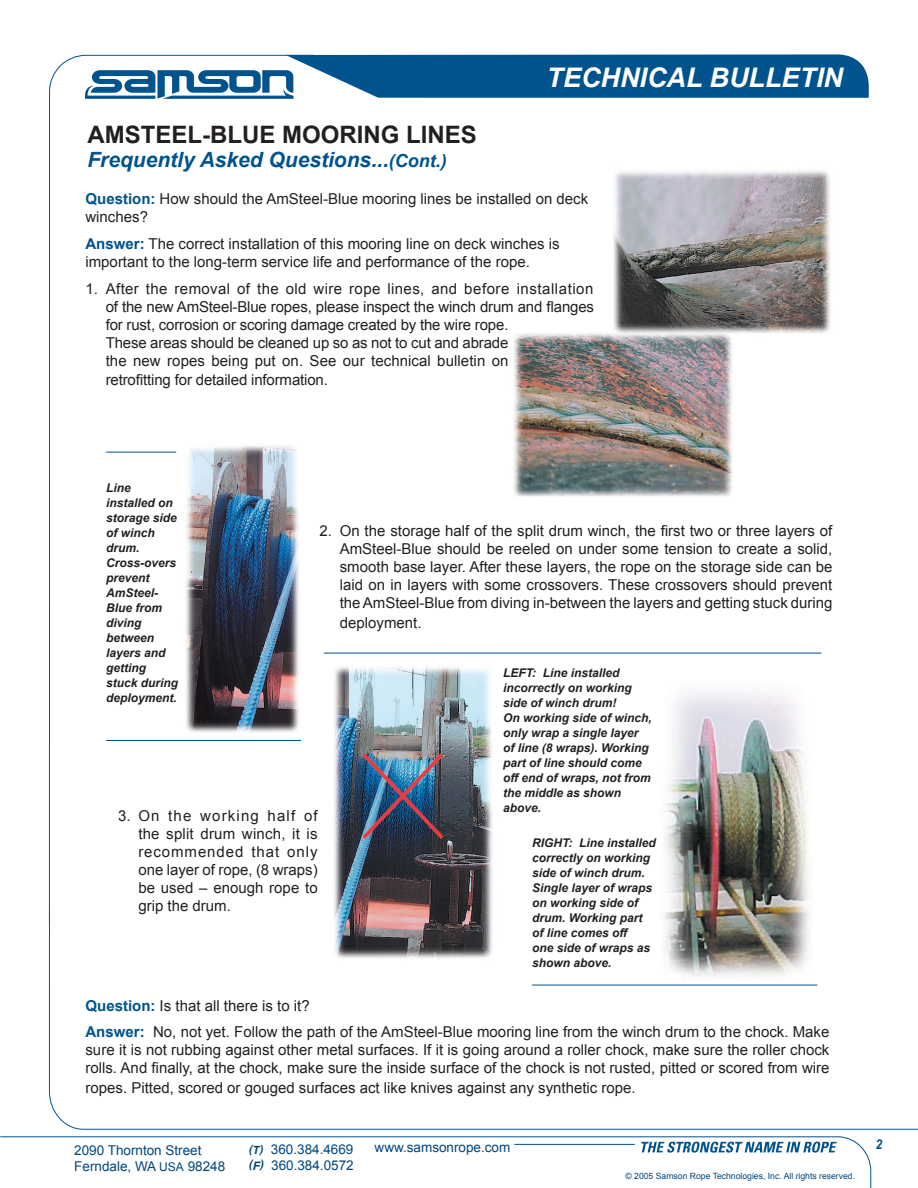
<style>
.page{position:relative;width:918px;height:1188px;background:#fff}
.page>*{position:absolute;margin:0;border:0;box-sizing:border-box;transform-origin:0 0}
.t1{font:italic 700 27px "Arial";color:#fff}
.t2{font:700 24px "Arial";color:#231f20}
.t3{font:italic 700 21px "Arial";color:#00538d}
.t4{font:15px/18px "Arial";color:#231f20}
.t5{font:13.5px/15.8px "Arial";color:#00467e}
.t6{font:italic 700 13.5px "Arial";color:#00538d;scale:.9 1}
.t7{font:italic 700 12px/15px "Arial";color:#231f20}
.t8{font:8.7px "Arial";color:#00467e}
.s1{font-size:18px}
.s2{font-weight:700;color:#00538d}
.s3{font-size:12px}
.s4{font-weight:700;font-style:italic;font-size:11.25px}
.s5{font-weight:700;font-style:italic;font-size:11.7px}
</style>
<div class="page">
<svg style="left:0;top:1136px;width:872px;height:52px"></svg>
<svg style="left:49px;top:925px;width:869px;height:205px"></svg>
<hr style="left:514px;top:1144px;width:121px;height:1px;background:#00538d">
<svg style="left:49px;top:55px;width:253px;height:870px"></svg>
<svg style="left:85px;top:54px;width:784px;height:45px"></svg>
<svg style="left:641px;top:1142px;width:196px;height:11px"></svg>
<img style="left:652px;top:692px;width:175px;height:302px">
<img style="left:325px;top:666px;width:171px;height:298px">
<hr style="left:324px;top:653px;width:497px;height:1px;background:#00538d">
<hr style="left:532px;top:985px;width:285px;height:1px;background:#00538d">
<img style="left:513px;top:170px;width:318px;height:327px">
<hr style="left:106px;top:452px;width:70px;height:1px;background:#00538d">
<hr style="left:106px;top:740px;width:195px;height:1px;background:#00538d">
<img style="left:182px;top:437px;width:120px;height:300px">
<div style="left:39px;top:1114px;width:15px;height:20px;background:#fff"></div>
<h2 class="t2" style="left:87px;top:122px;width:391px">AMSTEEL-BLUE MOORING LINES</h2>
<h3 class="t3" style="left:87px;top:148px;width:361px">Frequently Asked Questions...<span class="s1">(Cont.)</span></h3>
<h1 class="t1" style="left:547px;top:62px;width:298px">TECHNICAL BULLETIN</h1>
<p class="t4" style="left:85px;top:190px;width:504px"><span class="s2">Question:</span> How should the AmSteel-Blue mooring lines be installed on deck winches?</p>
<p class="t4" style="left:85px;top:235px;width:476px"><span class="s2">Answer:</span> The correct installation of this mooring line on deck winches is important to the long-term service life and performance of the rope.</p>
<p class="t4" style="left:106px;top:279px;width:490px;text-indent:-20px">1. After the removal of the old wire rope lines, and before installation of the new AmSteel-Blue ropes, please inspect the winch drum and flanges for rust, corrosion or scoring damage created by the wire rope.<br>These areas should be cleaned up so as not to cut and abrade<br>the new ropes being put on. See our technical bulletin on</p>
<p class="t4" style="left:106px;top:371px;width:224px">retrofitting for detailed information.</p>
<p class="t7" style="left:106px;top:480px;width:74px">Line installed on storage side of winch drum.<br>Cross-overs prevent<br>AmSteel-<br>Blue from diving between layers and getting stuck during deployment.</p>
<p class="t4" style="left:340px;top:522px;width:494px;text-align:justify;text-indent:-20px">2. On the storage half of the split drum winch, the first two or three layers of AmSteel-Blue should be reeled on under some tension to create a solid, smooth base layer. After these layers, the rope on the storage side can be laid on in layers with some crossovers. These crossovers should prevent the AmSteel-Blue from diving in-between the layers and getting stuck during</p>
<p class="t4" style="left:340px;top:613px;width:83px">deployment.</p>
<p class="t7" style="left:503px;top:666px;width:150px">LEFT: Line installed incorrectly on working side of winch drum!<br>On working side of winch, only wrap a single layer of line (8 wraps). Working part of line should come off end of wraps, not from the middle as shown above.</p>
<p class="t7" style="left:532px;top:836px;width:125px">RIGHT: Line installed correctly on working side of winch drum.<br>Single layer of wraps on working side of drum. Working part of line comes off<br>one side of wraps as shown above.</p>
<p class="t4" style="left:138px;top:807px;width:181px;text-align:justify;text-indent:-20px">3. On the working half of the split drum winch, it is recommended that only one layer of rope, (8 wraps) be used – enough rope to grip the drum.</p>
<p class="t4" style="left:85px;top:992px;width:745px;line-height:26.7px"><span class="s2">Question:</span> Is that all there is to it?<br><span class="s2">Answer:</span> No, not yet. Follow the path of the AmSteel-Blue mooring line from the winch drum to the chock. Make</p>
<p class="t4" style="left:85px;top:1041px;width:746px">sure it is not rubbing against other metal surfaces. If it is going around a roller chock, make sure the roller chock rolls. And finally, at the chock, make sure the inside surface of the chock is not rusted, pitted or scored from wire</p>
<p class="t4" style="left:85px;top:1079px;width:552px">ropes. Pitted, scored or gouged surfaces act like knives against any synthetic rope.</p>
<p class="t5" style="left:74px;top:1142px;width:152px">2090 Thornton Street<br>Ferndale, WA <span class="s3">USA</span> 98248</p>
<p class="t5" style="left:249px;top:1141px;width:106px"><span class="s4">(T)</span> 360.384.4669 <span class="s5">(F)</span> 360.384.0572</p>
<p class="t5" style="left:375px;top:1139px;width:137px">www.samsonrope.com</p>
<p class="t8" style="left:625px;top:1171px;width:231px">© 2005 Samson Rope Technologies, Inc. All rights reserved.</p>
<p class="t6" style="left:875px;top:1137px;width:9px">2</p>
</div>
